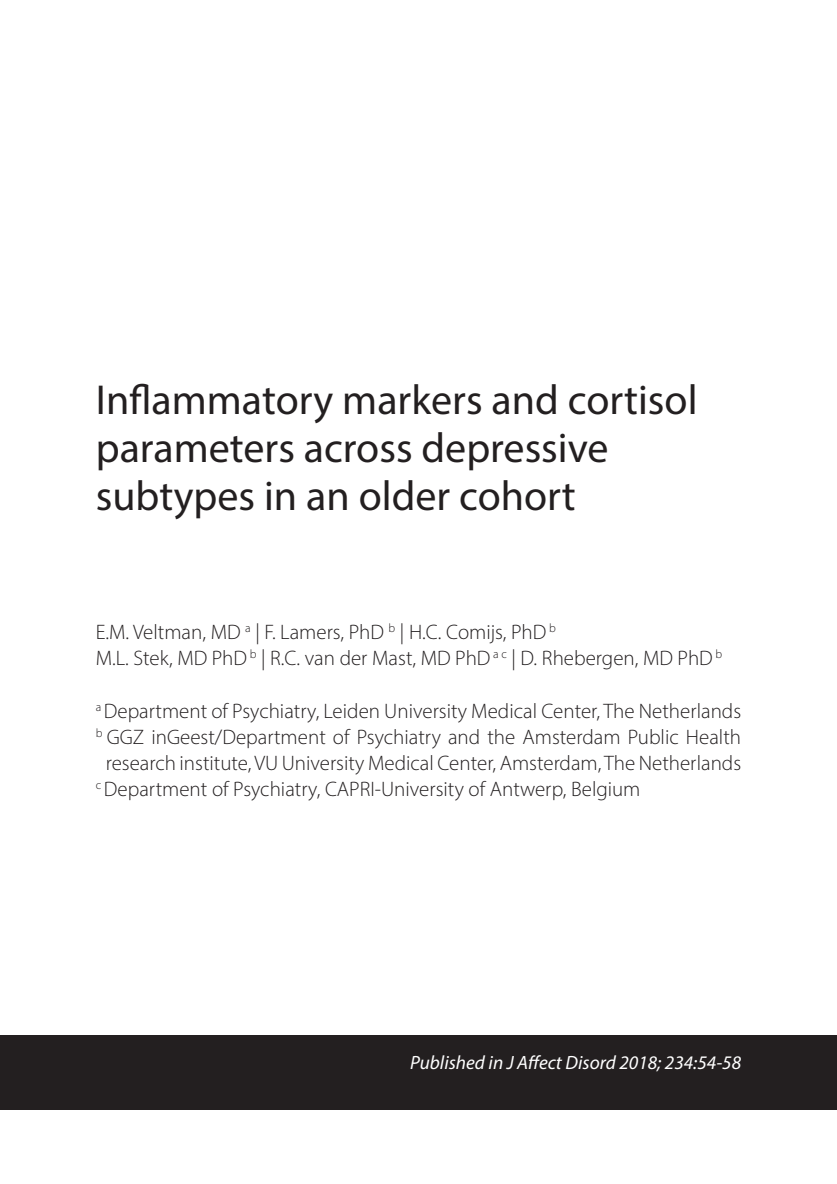
<style>
.page{position:relative;width:837px;height:1184px;background:#fff}
.page>*{position:absolute;margin:0;border:0;box-sizing:border-box;transform-origin:0 0}
.t1{font:42px/48.3px "Myriad Pro";color:#231f20}
.t2{font:300 21px/26.2px "Myriad Pro";color:#231f20}
.t3{font:italic 19.25px "Myriad Pro";color:#fff}
</style>
<div class="page">
<div style="left:0;top:1035px;width:836px;height:74px;background:#231f20"></div>
<h1 class="t1" style="left:96px;top:375px;width:603px">Inflammatory markers and cortisol parameters across depressive subtypes in an older cohort</h1>
<p class="t2" style="left:96px;top:618px;width:628px">E.M. Veltman, MD <sup>a</sup> | F. Lamers, PhD <sup>b</sup> | H.C. Comijs, PhD <sup>b<br></sup>M.L. Stek, MD PhD <sup>b</sup> | R.C. van der Mast, MD PhD <sup>a</sup> <sup>c</sup> | D. Rhebergen, MD PhD <sup>b</sup></p>
<p class="t2" style="left:96px;top:697px;width:646px"><sup>a</sup> Department of Psychiatry, Leiden University Medical Center, The Netherlands</p>
<p class="t2" style="left:96px;top:723px;width:646px"><sup>b</sup> GGZ inGeest/Department of Psychiatry and the Amsterdam Public Health</p>
<p class="t2" style="left:106px;top:749px;width:636px">research institute, VU University Medical Center, Amsterdam, The Netherlands</p>
<p class="t2" style="left:96px;top:776px;width:546px"><sup>c</sup> Department of Psychiatry, CAPRI-University of Antwerp, Belgium</p>
<p class="t3" style="left:410px;top:1050px;width:332px">Published in J Affect Disord 2018; 234:54-58</p>
</div>
